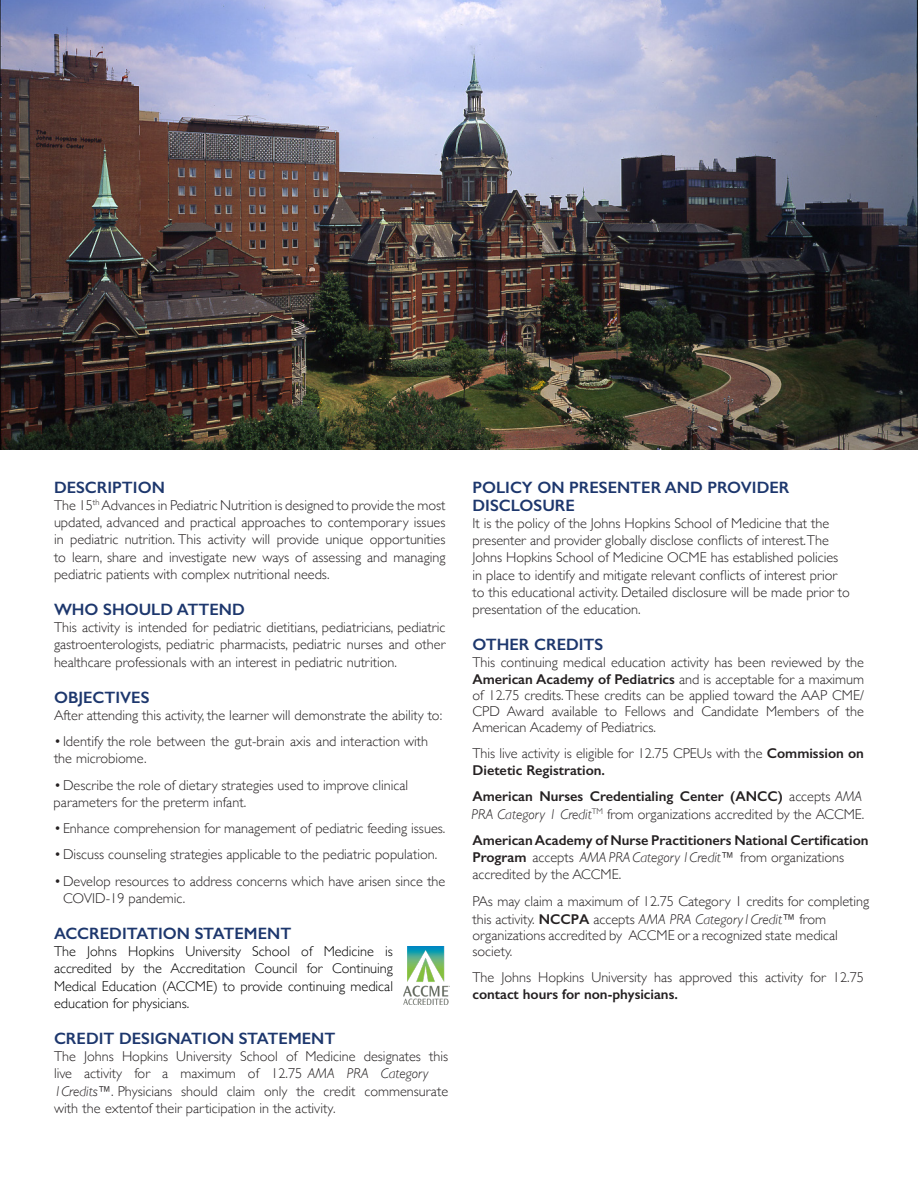
<style>
.page{position:relative;width:918px;height:1188px;background:#fff}
.page>*{position:absolute;margin:0;border:0;box-sizing:border-box;transform-origin:0 0}
.t1{font:600 16.5px/18px "Gill Sans";color:#1d376d}
.body{font:300 14.25px/17.2px "Gill Sans";color:#242021}
.body-2{font:300 14.25px/17.2px "Gill Sans";color:#000;text-align:justify}
.body-3{font:600 14.25px/17.2px "Gill Sans";color:#242021}
.s1{font-style:italic}
.s2{font-weight:600}
.s3{font-weight:300}
.s4{font-weight:300;font-style:italic}
</style>
<div class="page">
<img style="left:0;top:0;width:918px;height:450px">
<img style="left:403px;top:946px;width:46px;height:58px">
<p class="t1" style="left:54px;top:478px;width:112px">DESCRIPTION</p>
<p class="body" style="left:54px;top:496px;width:393px;text-align:justify">The 15<sup>th</sup> Advances in Pediatric Nutrition is designed to provide the most updated, advanced and practical approaches to contemporary issues in pediatric nutrition. This activity will provide unique opportunities to learn, share and investigate new ways of assessing and managing pediatric patients with complex nutritional needs.</p>
<p class="t1" style="left:54px;top:600px;width:192px">WHO SHOULD ATTEND</p>
<p class="body" style="left:54px;top:618px;width:393px;text-align:justify">This activity is intended for pediatric dietitians, pediatricians, pediatric gastroenterologists, pediatric pharmacists, pediatric nurses and other healthcare professionals with an interest in pediatric nutrition.</p>
<p class="t1" style="left:54px;top:688px;width:97px">OBJECTIVES</p>
<p class="body" style="left:54px;top:706px;width:390px">After attending this activity, the learner will demonstrate the ability to:</p>
<p class="body" style="left:54px;top:732px;width:376px">• Identify the role between the gut-brain axis and interaction with the microbiome.</p>
<p class="body" style="left:54px;top:776px;width:356px">•Describe the role of dietary strategies used to improve clinical parameters for the preterm infant.</p>
<p class="body" style="left:54px;top:819px;width:393px">• Enhance comprehension for management of pediatric feeding issues.</p>
<p class="body" style="left:54px;top:845px;width:385px">•Discuss counseling strategies applicable to the pediatric population.</p>
<p class="body" style="left:63px;top:872px;width:384px;text-indent:-9px">•Develop resources to address concerns which have arisen since the<br>COVID-19 pandemic.</p>
<p class="t1" style="left:54px;top:924px;width:239px">ACCREDITATION STATEMENT</p>
<p class="body-2" style="left:54px;top:942px;width:341px">The Johns Hopkins University School of Medicine is accredited by the Accreditation Council for Continuing Medical Education (ACCME) to provide continuing medical education for physicians.</p>
<p class="t1" style="left:54px;top:1029px;width:283px">CREDIT DESIGNATION STATEMENT</p>
<p class="body" style="left:54px;top:1047px;width:396px">The Johns Hopkins University School of Medicine designates this live activity for a maximum of 12.75 <span class="s1">AMA PRA Category 1Credits</span>™. Physicians should claim only the credit commensurate with the extentof their participation in the activity.</p>
<p class="t1" style="left:472px;top:478px;width:319px">POLICY ON PRESENTER AND PROVIDER<br>DISCLOSURE</p>
<p class="body" style="left:472px;top:514px;width:379px">It is the policy of the Johns Hopkins School of Medicine that the presenter and provider globally disclose conflicts of interest.The Johns Hopkins School of Medicine OCME has established policies in place to identify and mitigate relevant conflicts of interest prior to this educational activity. Detailed disclosure will be made prior to presentation of the education.</p>
<p class="t1" style="left:472px;top:635px;width:132px">OTHER CREDITS</p>
<p class="body" style="left:472px;top:653px;width:393px;line-height:16.4px;text-align:justify">This continuing medical education activity has been reviewed by the <span class="s2">American Academy of Pediatrics</span> and is acceptable for a maximum of 12.75 credits. These credits can be applied toward the AAP CME/ CPD Award available to Fellows and Candidate Members of the American Academy of Pediatrics.</p>
<p class="body" style="left:472px;top:744px;width:393px">This live activity is eligible for 12.75 CPEUs with the <span class="s2">Commission on<br>Dietetic Registration.</span></p>
<p class="body" style="left:472px;top:787px;width:394px"><span class="s2">American Nurses Credentialing Center (ANCC)</span> accepts <span class="s1">AMA<br>PRA Category 1 Credit</span><sup>TM</sup> from organizations accredited by the ACCME.</p>
<p class="body-3" style="left:472px;top:831px;width:398px">American Academy of Nurse Practitioners National Certification<br>Program <span class="s3">accepts</span> <span class="s4">AMA PRA Category 1Credit</span><span class="s3">™ from organizations accredited by the ACCME.</span></p>
<p class="body" style="left:472px;top:892px;width:398px">PAs may claim a maximum of 12.75 Category 1 credits for completing this activity. <span class="s2">NCCPA</span> accepts <span class="s1">AMA PRA Category1Credit</span>™ from organizations accredited by ACCME or a recognized state medical society.</p>
<p class="body" style="left:472px;top:968px;width:393px">The Johns Hopkins University has approved this activity for 12.75 <span class="s2">contact hours for non-physicians.</span></p>
</div>
